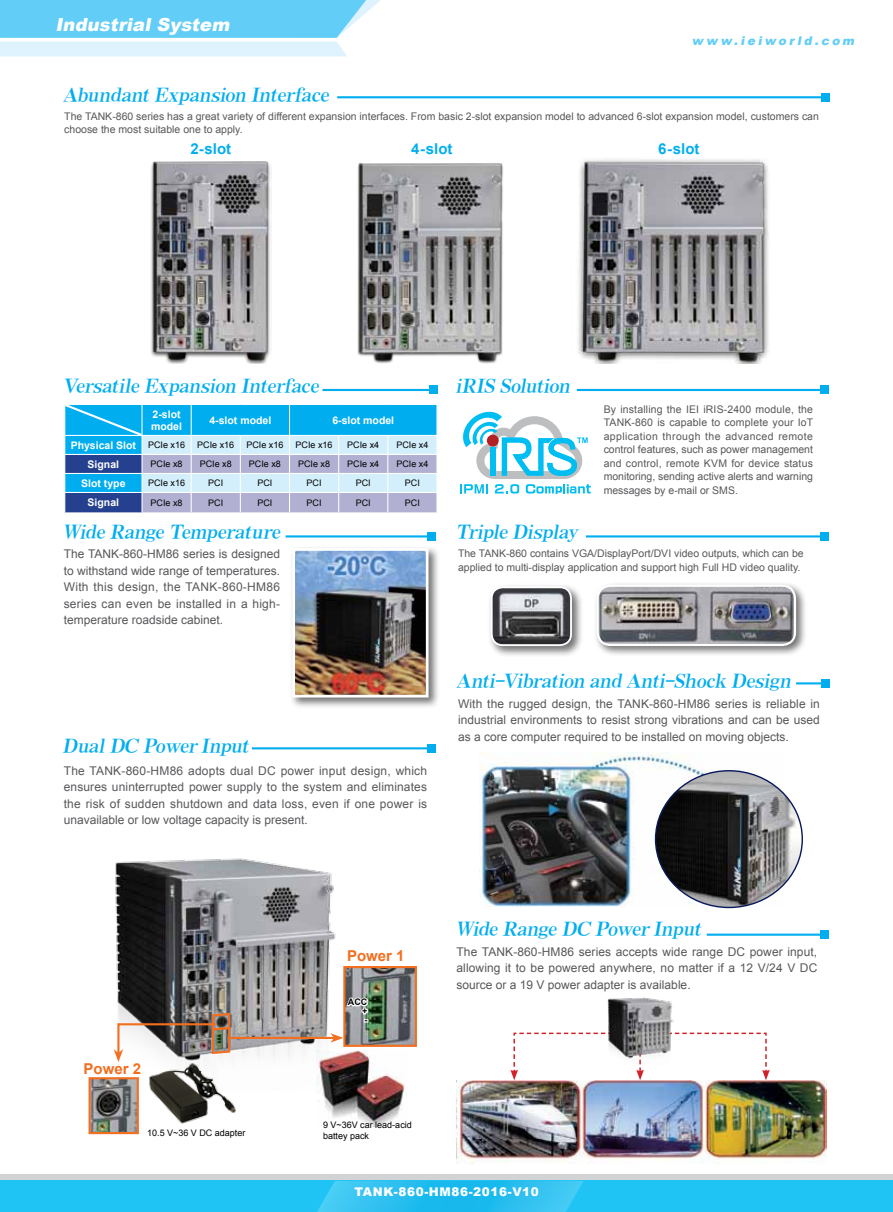
<style>
.page{position:relative;width:893px;height:1212px;background:#fff}
.page>*{position:absolute;margin:0;border:0;box-sizing:border-box;transform-origin:0 0}
.t1{font:italic 18px "AR Roman 1 Heavy Euro";color:#00aeef}
.t2{font:italic 900 18px "Arial";color:#fff}
.t3{font:700 15px "Arial";letter-spacing:.005em;color:#00aeef}
.t4{font:700 15px "Arial";color:#f36f20}
.t5{font:12px/16.5px "Arial";color:#58585b;text-align:justify}
.t6{font:900 12px "Arial";letter-spacing:.05em;color:#fff}
.t7{font:italic 900 12px "Arial";color:#62cdf6}
.t8{font:10.5px/13.5px "Arial";color:#58585b}
.t9{font:700 10.5px/12px "Arial";color:#fff}
.t10{font:9px/10.5px "Arial";color:#000}
.t11{font:700 9px/9px "Arial";color:#000;text-align:justify}
.s1{font-weight:400;font-size:9px;color:#000}
</style>
<div class="page">
<svg style="left:4px;top:1174px;width:889px;height:7px;background:#b7d0d8"></svg>
<div style="left:0;top:1181px;width:893px;height:31px;background:#1fc4f4"></div>
<hr style="left:0;top:1174px;width:4px;height:38px;background:#d1d3d4">
<hr style="left:0;top:1181px;width:4px;height:31px;background:#1fc4f4">
<svg style="left:317px;top:1181px;width:266px;height:31px"></svg>
<svg style="left:0;top:0;width:381px;height:56px;background:#94dcf8"></svg>
<img style="left:113px;top:858px;width:223px;height:199px">
<hr style="left:252px;top:747px;width:180px;height:2px;background:#00aeef">
<div style="left:427px;top:744px;width:9px;height:9px;background:#00aeef"></div>
<img style="left:92px;top:1080px;width:44px;height:51px">
<div style="left:89px;top:1077px;width:50px;height:57px;border:2px solid #f36f20"></div>
<img style="left:346px;top:969px;width:68px;height:75px">
<div style="left:343px;top:966px;width:74px;height:81px;border:2px solid #f36f20"></div>
<img style="left:316px;top:1050px;width:90px;height:76px">
<img style="left:149px;top:1062px;width:87px;height:62px">
<hr style="left:229px;top:1037px;width:105px;height:2px;background:#f36f20">
<svg style="left:330px;top:1033px;width:13px;height:10px"></svg>
<svg style="left:114px;top:1012px;width:117px;height:50px"></svg>
<svg style="left:345px;top:994px;width:25px;height:28px"></svg>
<hr style="left:796px;top:682px;width:30px;height:2px;background:#00aeef">
<div style="left:822px;top:679px;width:8px;height:9px;background:#00aeef"></div>
<img style="left:480px;top:752px;width:261px;height:154px">
<img style="left:655px;top:771px;width:147px;height:136px">
<hr style="left:707px;top:933px;width:117px;height:3px;background:#00aeef">
<div style="left:820px;top:930px;width:9px;height:9px;background:#00aeef"></div>
<img style="left:457px;top:1081px;width:369px;height:82px">
<svg style="left:510px;top:1032px;width:260px;height:48px"></svg>
<hr style="left:286px;top:535px;width:146px;height:2px;background:#00aeef">
<div style="left:427px;top:532px;width:9px;height:9px;background:#00aeef"></div>
<div style="left:290px;top:545px;width:150px;height:164px;background:#000;opacity:.55"></div>
<img style="left:296px;top:552px;width:128px;height:141px">
<div style="left:292px;top:548px;width:136px;height:149px;border:3px solid #fff"></div>
<img style="left:606px;top:998px;width:68px;height:67px">
<svg style="left:64px;top:404px;width:373px;height:109px;background:#7abde5"></svg>
<hr style="left:322px;top:389px;width:111px;height:2px;background:#00aeef">
<div style="left:429px;top:386px;width:8px;height:8px;background:#00aeef"></div>
<hr style="left:337px;top:96px;width:489px;height:2px;background:#00aeef">
<div style="left:822px;top:93px;width:8px;height:9px;background:#00aeef"></div>
<hr style="left:586px;top:535px;width:239px;height:2px;background:#00aeef">
<div style="left:821px;top:532px;width:8px;height:9px;background:#00aeef"></div>
<hr style="left:577px;top:389px;width:247px;height:2px;background:#00aeef">
<div style="left:820px;top:386px;width:9px;height:8px;background:#00aeef"></div>
<img style="left:578px;top:159px;width:191px;height:205px">
<img style="left:357px;top:162px;width:146px;height:201px">
<img style="left:150px;top:161px;width:121px;height:203px">
<svg style="left:460px;top:411px;width:131px;height:83px"></svg>
<div style="left:594px;top:582px;width:213px;height:75px;background:#000;opacity:.55"></div>
<img style="left:598px;top:586px;width:197px;height:59px">
<div style="left:597px;top:585px;width:199px;height:61px;border:2px solid #fff;border-radius:13px"></div>
<div style="left:488px;top:583px;width:95px;height:74px;background:#000;opacity:.55"></div>
<img style="left:492px;top:587px;width:79px;height:58px">
<div style="left:491px;top:586px;width:81px;height:60px;border:2px solid #fff;border-radius:11px"></div>
<h1 class="t2" style="left:56px;top:12px;width:180px">Industrial System</h1>
<h1 class="t1" style="left:63px;top:85px;width:271px">Abundant Expansion Interface</h1>
<p class="t7" style="left:692px;top:32px;width:167px">www.ieiworld.com</p>
<p class="t8" style="left:64px;top:109px;width:756px">The TANK-860 series has a great variety of different expansion interfaces. From basic 2-slot expansion model to advanced 6-slot expansion model, customers can choose the most suitable one to apply.</p>
<p class="t3" style="left:191px;top:138px;width:42px">2-slot</p>
<p class="t3" style="left:411px;top:139px;width:43px">4-slot</p>
<p class="t3" style="left:658px;top:138px;width:43px">6-slot</p>
<h1 class="t1" style="left:63px;top:376px;width:261px">Versatile Expansion Interface</h1>
<p class="t9" style="left:151px;top:408px;width:32px">2-slot model</p>
<p class="t9" style="left:209px;top:414px;width:63px">4-slot model</p>
<p class="t9" style="left:332px;top:414px;width:63px">6-slot model</p>
<p class="t9" style="left:71px;top:439px;width:116px">Physical Slot <span class="s1">PCIe x16</span></p>
<p class="t10" style="left:197px;top:440px;width:39px">PCIe x16</p>
<p class="t10" style="left:246px;top:440px;width:39px">PCIe x16</p>
<p class="t10" style="left:296px;top:440px;width:39px">PCIe x16</p>
<p class="t10" style="left:347px;top:440px;width:34px">PCIe x4</p>
<p class="t10" style="left:396px;top:440px;width:34px">PCIe x4</p>
<p class="t9" style="left:88px;top:458px;width:33px">Signal</p>
<p class="t10" style="left:151px;top:459px;width:34px">PCIe x8</p>
<p class="t10" style="left:200px;top:459px;width:34px">PCIe x8</p>
<p class="t10" style="left:249px;top:459px;width:34px">PCIe x8</p>
<p class="t10" style="left:298px;top:459px;width:34px">PCIe x8</p>
<p class="t10" style="left:347px;top:459px;width:34px">PCIe x4</p>
<p class="t10" style="left:396px;top:459px;width:34px">PCIe x4</p>
<p class="t9" style="left:81px;top:477px;width:46px">Slot type</p>
<p class="t10" style="left:148px;top:478px;width:39px">PCIe x16</p>
<p class="t10" style="left:208px;top:478px;width:17px">PCI</p>
<p class="t10" style="left:257px;top:478px;width:17px">PCI</p>
<p class="t10" style="left:307px;top:478px;width:17px">PCI</p>
<p class="t10" style="left:356px;top:478px;width:17px">PCI</p>
<p class="t10" style="left:405px;top:478px;width:17px">PCI</p>
<p class="t9" style="left:88px;top:497px;width:33px">Signal</p>
<p class="t10" style="left:151px;top:498px;width:34px">PCIe x8</p>
<p class="t10" style="left:208px;top:498px;width:17px">PCI</p>
<p class="t10" style="left:257px;top:498px;width:17px">PCI</p>
<p class="t10" style="left:307px;top:498px;width:17px">PCI</p>
<p class="t10" style="left:356px;top:498px;width:17px">PCI</p>
<p class="t10" style="left:405px;top:498px;width:17px">PCI</p>
<h1 class="t1" style="left:63px;top:522px;width:223px">Wide Range Temperature</h1>
<p class="t5" style="left:64px;top:546px;width:218px">The TANK-860-HM86 series is designed to withstand wide range of temperatures.<br>With this design, the TANK-860-HM86 series can even be installed in a high&shy;temperature roadside cabinet.</p>
<h1 class="t1" style="left:63px;top:736px;width:191px">Dual DC Power Input</h1>
<p class="t5" style="left:64px;top:762px;width:365px">The TANK-860-HM86 adopts dual DC power input design, which ensures uninterrupted power supply to the system and eliminates the risk of sudden shutdown and data loss, even if one power is unavailable or low voltage capacity is present.</p>
<h1 class="t1" style="left:455px;top:376px;width:120px">iRIS Solution</h1>
<h1 class="t1" style="left:456px;top:522px;width:127px">Triple Display</h1>
<p class="t8" style="left:604px;top:403px;width:211px;text-align:justify">By installing the IEI iRIS-2400 module, the TANK-860 is capable to complete your IoT application through the advanced remote control features, such as power management and control, remote KVM for device status monitoring, sending active alerts and warning messages by e-mail or SMS.</p>
<p class="t8" style="left:458px;top:547px;width:347px">The TANK-860 contains VGA/DisplayPort/DVI video outputs, which can be applied to multi-display application and support high Full HD video quality.</p>
<h1 class="t1" style="left:457px;top:671px;width:339px">Anti-Vibration and Anti-Shock Design</h1>
<p class="t5" style="left:458px;top:695px;width:363px">With the rugged design, the TANK-860-HM86 series is reliable in industrial environments to resist strong vibrations and can be used as a core computer required to be installed on moving objects.</p>
<p class="t4" style="left:84px;top:1059px;width:59px">Power 2</p>
<p class="t4" style="left:347px;top:945px;width:59px">Power 1</p>
<p class="t11" style="left:362px;top:998px;width:7px;text-indent:-14px">ACC + -</p>
<p class="t10" style="left:147px;top:1128px;width:100px">10.5 V~36 V DC adapter</p>
<p class="t10" style="left:323px;top:1120px;width:90px">9 V~36V car lead-acid battey pack</p>
<h1 class="t1" style="left:455px;top:919px;width:251px">Wide Range DC Power Input</h1>
<p class="t5" style="left:456px;top:943px;width:362px">The TANK-860-HM86 series accepts wide range DC power input, allowing it to be powered anywhere, no matter if a 12 V/24 V DC source or a 19 V power adapter is available.</p>
<p class="t6" style="left:354px;top:1183px;width:186px">TANK-860-HM86-2016-V10</p>
</div>
